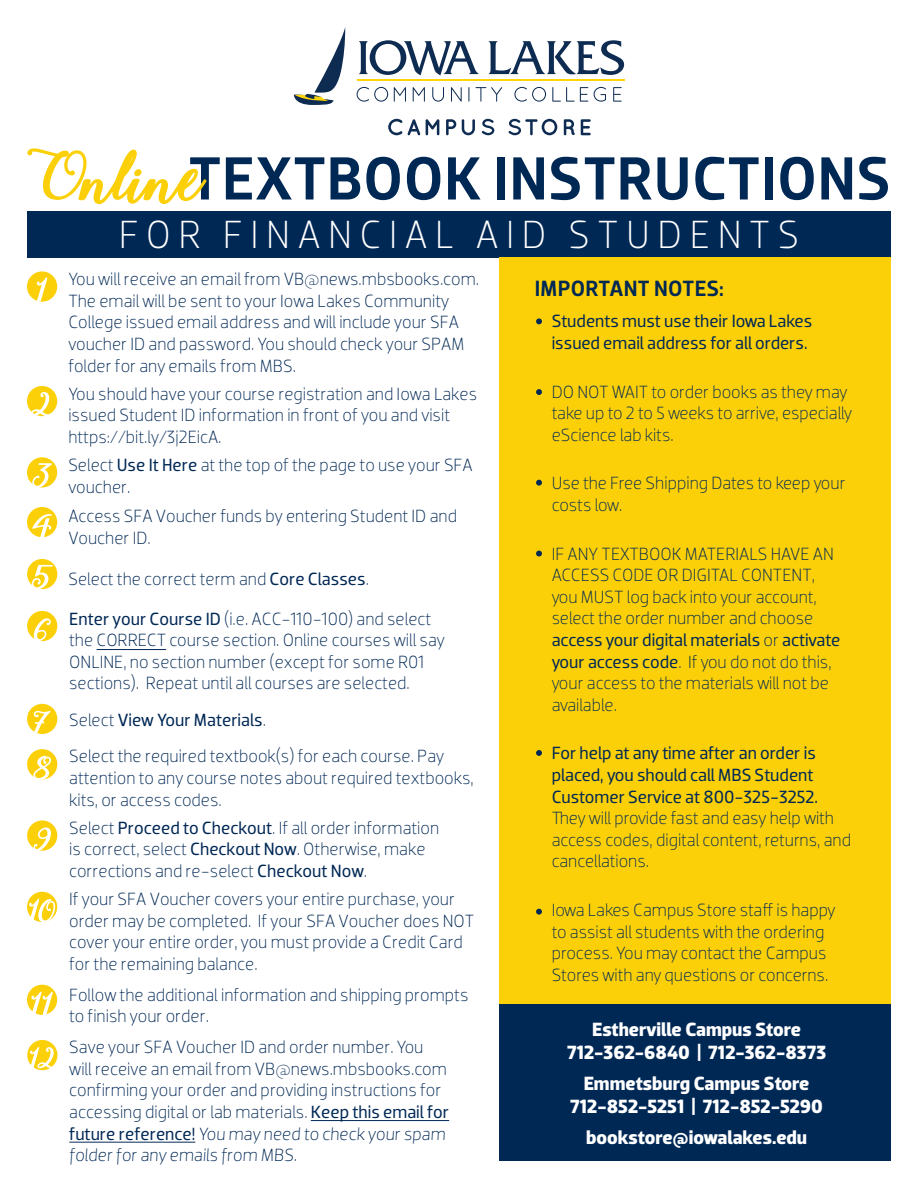
<style>
.page{position:relative;width:918px;height:1188px;background:#fff}
.page>*{position:absolute;margin:0;border:0;box-sizing:border-box;transform-origin:0 0}
.t1{font:500 61.95px "Dobra";letter-spacing:.015em;color:#002855}
.t2{font:300 40.05px "Dobra";letter-spacing:.19em;color:#fff}
.t3{font:500 22.5px "Dobra";letter-spacing:.015em;color:#002855}
.t4{font:700 19.5px/23.4px "Dobra";color:#fff;text-align:center}
.t5{font:300 18px/21.6px "Dobra";color:#002855}
.t6{font:18px/21.6px "Dobra";color:#002855}
.s1{font-weight:400}
.s2{font-style:italic}
.s3{font-weight:300}
</style>
<div class="page">
<svg style="left:294px;top:28px;width:51px;height:77px"></svg>
<hr style="left:357px;top:80px;width:267px;height:1px;background:#fed503">
<svg style="left:357px;top:87px;width:31px;height:15px"></svg>
<svg style="left:394px;top:87px;width:12px;height:15px"></svg>
<svg style="left:413px;top:87px;width:12px;height:15px"></svg>
<svg style="left:432px;top:87px;width:12px;height:15px"></svg>
<svg style="left:451px;top:87px;width:11px;height:15px"></svg>
<svg style="left:468px;top:87px;width:1px;height:15px"></svg>
<svg style="left:476px;top:87px;width:26px;height:15px"></svg>
<svg style="left:514px;top:87px;width:32px;height:15px"></svg>
<svg style="left:552px;top:87px;width:36px;height:15px"></svg>
<svg style="left:594px;top:87px;width:12px;height:15px"></svg>
<svg style="left:613px;top:87px;width:9px;height:15px"></svg>
<svg style="left:359px;top:40px;width:120px;height:35px"></svg>
<svg style="left:488px;top:40px;width:136px;height:35px"></svg>
<svg style="left:388px;top:119px;width:32px;height:16px"></svg>
<svg style="left:426px;top:119px;width:13px;height:16px"></svg>
<svg style="left:446px;top:119px;width:10px;height:16px"></svg>
<svg style="left:462px;top:119px;width:13px;height:16px"></svg>
<svg style="left:482px;top:119px;width:12px;height:16px"></svg>
<svg style="left:508px;top:119px;width:49px;height:16px"></svg>
<svg style="left:564px;top:119px;width:11px;height:16px"></svg>
<svg style="left:581px;top:119px;width:10px;height:16px"></svg>
<svg style="left:27px;top:148px;width:179px;height:56px"></svg>
<div style="left:27px;top:211px;width:864px;height:46px;background:#002855"></div>
<div style="left:27px;top:271px;width:30px;height:31px;background:#fcd008;border-radius:50%"></div>
<svg style="left:37px;top:277px;width:10px;height:25px"></svg>
<div style="left:27px;top:386px;width:30px;height:30px;background:#fcd008;border-radius:50%"></div>
<svg style="left:31px;top:392px;width:22px;height:24px"></svg>
<div style="left:27px;top:457px;width:30px;height:30px;background:#fcd008;border-radius:50%"></div>
<svg style="left:32px;top:463px;width:20px;height:24px"></svg>
<div style="left:27px;top:507px;width:30px;height:30px;background:#fcd008;border-radius:50%"></div>
<svg style="left:32px;top:514px;width:20px;height:23px"></svg>
<svg style="left:27px;top:559px;width:30px;height:30px"></svg>
<svg style="left:32px;top:565px;width:21px;height:24px"></svg>
<div style="left:27px;top:611px;width:30px;height:30px;background:#fcd008;border-radius:50%"></div>
<svg style="left:34px;top:618px;width:17px;height:23px"></svg>
<div style="left:27px;top:704px;width:30px;height:30px;background:#fcd008;border-radius:50%"></div>
<svg style="left:34px;top:711px;width:16px;height:23px"></svg>
<div style="left:27px;top:749px;width:30px;height:30px;background:#fcd008;border-radius:50%"></div>
<svg style="left:33px;top:756px;width:18px;height:24px"></svg>
<div style="left:27px;top:820px;width:30px;height:31px;background:#fcd008;border-radius:50%"></div>
<svg style="left:33px;top:827px;width:18px;height:24px"></svg>
<div style="left:27px;top:892px;width:30px;height:30px;background:#fcd008;border-radius:50%"></div>
<svg style="left:29px;top:899px;width:26px;height:23px"></svg>
<div style="left:27px;top:985px;width:30px;height:30px;background:#fcd008;border-radius:50%"></div>
<svg style="left:31px;top:992px;width:22px;height:23px"></svg>
<div style="left:27px;top:1040px;width:30px;height:30px;background:#fcd008;border-radius:50%"></div>
<svg style="left:30px;top:1047px;width:27px;height:21px"></svg>
<div style="left:500px;top:257px;width:391px;height:748px;background:#fcd008"></div>
<svg style="left:536px;top:318px;width:6px;height:6px"></svg>
<svg style="left:536px;top:389px;width:6px;height:6px"></svg>
<svg style="left:536px;top:480px;width:6px;height:6px"></svg>
<svg style="left:536px;top:551px;width:6px;height:5px"></svg>
<svg style="left:536px;top:750px;width:6px;height:6px"></svg>
<svg style="left:536px;top:909px;width:6px;height:6px"></svg>
<div style="left:500px;top:1005px;width:391px;height:156px;background:#002855"></div>
<hr style="left:97px;top:649px;width:69px;height:1px;background:#002855">
<hr style="left:311px;top:1120px;width:138px;height:1px;background:#002855">
<hr style="left:69px;top:1142px;width:126px;height:1px;background:#002855">
<p class="t1" style="left:189px;top:142px;width:703px">TEXTBOOK INSTRUCTIONS</p>
<p class="t2" style="left:119px;top:211px;width:682px">FOR FINANCIAL AID STUDENTS</p>
<p class="t5" style="left:68px;top:268px;width:412px">You will receive an email from VB@news.mbsbooks.com.<br>The email will be sent to your Iowa Lakes Community College issued email address and will include your SFA voucher ID and password. You should check your SPAM folder for any emails from MBS.</p>
<p class="t5" style="left:68px;top:383px;width:410px">You should have your course registration and Iowa Lakes issued Student ID information in front of you and visit https://bit.ly/3j2EicA.</p>
<p class="t5" style="left:68px;top:454px;width:406px">Select <span class="s1">Use It Here</span> at the top of the page to use your SFA voucher.</p>
<p class="t5" style="left:68px;top:505px;width:390px">Access SFA Voucher funds by entering Student ID and<br>Voucher ID.</p>
<p class="t5" style="left:68px;top:568px;width:302px">Select the correct term and <span class="s1">Core Classes</span>.</p>
<p class="t5" style="left:69px;top:608px;width:377px"><span class="s1">Enter your Course ID</span> (i.e. ACC-110-100) and select the CORRECT course section. Online courses will say ONLINE, no section number (except for some R01 sections). Repeat until all courses are selected.</p>
<p class="t5" style="left:69px;top:702px;width:376px;line-height:36.5px">Select <span class="s1">View Your Materials</span>.<br>Select the required textbook(s) for each course. Pay</p>
<p class="t5" style="left:69px;top:767px;width:406px">attention to any course notes about required textbooks, kits, or access codes.</p>
<p class="t5" style="left:69px;top:817px;width:372px">Select <span class="s1">Proceed to Checkout</span>. If all order information is correct, select <span class="s1">Checkout Now</span>. Otherwise, make corrections and re-select <span class="s1">Checkout Now</span>.</p>
<p class="t5" style="left:69px;top:888px;width:407px">If your SFA Voucher covers your entire purchase, your order may be completed. If your SFA Voucher does NOT cover your entire order, you must provide a Credit Card for the remaining balance.</p>
<p class="t5" style="left:69px;top:984px;width:401px">Follow the additional information and shipping prompts to finish your order.</p>
<p class="t5" style="left:69px;top:1036px;width:381px">Save your SFA Voucher ID and order number. You will receive an email from VB@news.mbsbooks.com confirming your order and providing instructions for accessing digital or lab materials. <span class="s1">Keep this email for future reference!</span> <span class="s2">You may need to check your spam folder for any emails from MBS.</span></p>
<p class="t3" style="left:535px;top:275px;width:191px">IMPORTANT NOTES:</p>
<p class="t6" style="left:552px;top:311px;width:262px">Students must use their Iowa Lakes issued email address for all orders.</p>
<p class="t5" style="left:552px;top:381px;width:302px">DO NOT WAIT to order books as they may take up to 2 to 5 weeks to arrive, especially eScience lab kits.</p>
<p class="t5" style="left:552px;top:473px;width:295px">Use the Free Shipping Dates to keep your costs low.</p>
<p class="t5" style="left:552px;top:543px;width:290px">IF ANY TEXTBOOK MATERIALS HAVE AN ACCESS CODE OR DIGITAL CONTENT, you MUST log back into your account, select the order number and choose <span class="s1">access your digital materials</span> or <span class="s1">activate your access code</span>. If you do not do this, your access to the materials will not be available.</p>
<p class="t6" style="left:552px;top:743px;width:301px">For help at any time after an order is placed, you should call MBS Student Customer Service at 800-325-3252.<br><span class="s3">They will provide fast and easy help with access codes, digital content, returns, and cancellations.</span></p>
<p class="t5" style="left:552px;top:899px;width:285px">Iowa Lakes Campus Store staff is happy to assist all students with the ordering process. You may contact the Campus Stores with any questions or concerns.</p>
<p class="t4" style="left:567px;top:1018px;width:261px">Estherville Campus Store<br>712-362-6840 | 712-362-8373</p>
<p class="t4" style="left:570px;top:1072px;width:254px">Emmetsburg Campus Store<br>712-852-5251 | 712-852-5290</p>
<p class="t4" style="left:586px;top:1126px;width:223px">bookstore@iowalakes.edu</p>
</div>
